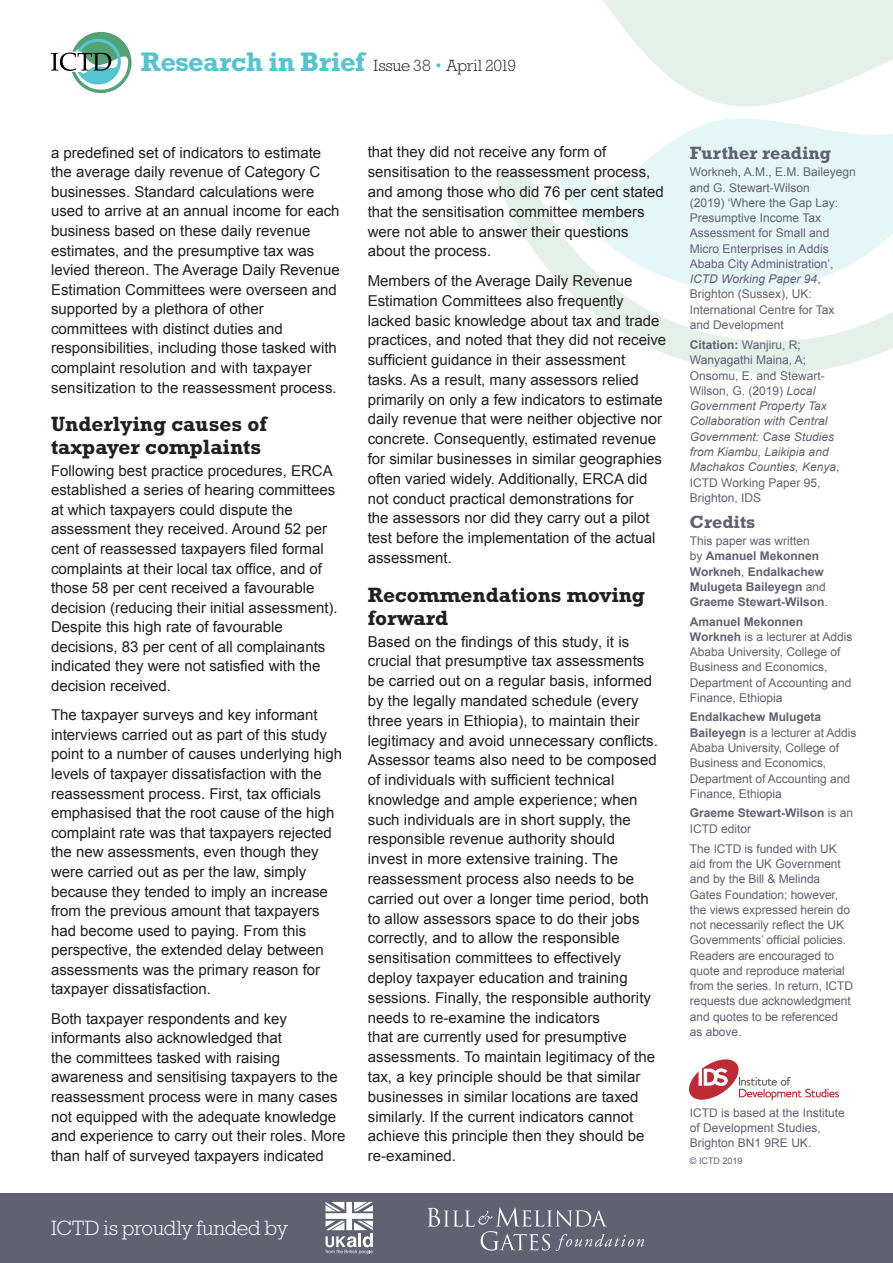
<style>
.page{position:relative;width:893px;height:1263px;background:#fff}
.page>*{position:absolute;margin:0;border:0;box-sizing:border-box;transform-origin:0 0}
.t1{font:700 21px/22.5px "Rockwell Std";color:#231f20}
.t2{font:300 21px "Rockwell Std";letter-spacing:-.015em;color:#fff}
.t3{font:700 18px "Rockwell Std";color:#606272}
.t4{font:300 16.5px "Rockwell Std";letter-spacing:-.015em;color:#231f20}
.t5{font:15px/19.8px "Arial";color:#231f20}
.t6{font:12px/15.3px "Arial";letter-spacing:-.005em;color:#606272}
.t7{font:italic 12px/15.3px "Arial";color:#606272}
.t8{font:700 12px/15.3px "Arial";color:#606272}
.t9{font:9px "Arial";color:#606272}
.s1{font-weight:700;font-size:27.3px;color:#54c5cf}
.s2{color:#54c5cf}
.s3{font-style:italic}
.s4{font-weight:700;font-style:normal}
.s5{font-style:normal}
.s6{font-weight:400}
.s7{font-weight:700}
</style>
<div class="page">
<svg style="left:494px;top:171px;width:399px;height:203px"></svg>
<svg style="left:547px;top:0;width:346px;height:292px"></svg>
<svg style="left:51px;top:32px;width:81px;height:61px"></svg>
<div style="left:0;top:1193px;width:893px;height:70px;background:#606272"></div>
<svg style="left:325px;top:1202px;width:48px;height:52px"></svg>
<img style="left:427px;top:1207px;width:217px;height:44px">
<svg style="left:689px;top:1059px;width:150px;height:41px"></svg>
<p class="t4" style="left:141px;top:56px;width:377px"><span class="s1">Research in Brief</span> Issue 38 <span class="s2">•</span> April 2019</p>
<p class="t5" style="left:51px;top:143px;width:290px">a predefined set of indicators to estimate the average daily revenue of Category C businesses. Standard calculations were used to arrive at an annual income for each business based on these daily revenue estimates, and the presumptive tax was levied thereon. The Average Daily Revenue Estimation Committees were overseen and supported by a plethora of other committees with distinct duties and responsibilities, including those tasked with complaint resolution and with taxpayer sensitization to the reassessment process.</p>
<h1 class="t1" style="left:51px;top:413px;width:217px">Underlying causes of taxpayer complaints</h1>
<p class="t5" style="left:51px;top:461px;width:288px">Following best practice procedures, ERCA established a series of hearing committees at which taxpayers could dispute the assessment they received. Around 52 per cent of reassessed taxpayers filed formal complaints at their local tax office, and of those 58 per cent received a favourable decision (reducing their initial assessment).<br>Despite this high rate of favourable decisions, 83 per cent of all complainants indicated they were not satisfied with the decision received.</p>
<p class="t5" style="left:51px;top:705px;width:292px">The taxpayer surveys and key informant interviews carried out as part of this study point to a number of causes underlying high levels of taxpayer dissatisfaction with the reassessment process. First, tax officials emphasised that the root cause of the high complaint rate was that taxpayers rejected the new assessments, even though they were carried out as per the law, simply because they tended to imply an increase from the previous amount that taxpayers had become used to paying. From this perspective, the extended delay between assessments was the primary reason for taxpayer dissatisfaction.</p>
<p class="t5" style="left:51px;top:1009px;width:296px">Both taxpayer respondents and key informants also acknowledged that<br>the committees tasked with raising awareness and sensitising taxpayers to the reassessment process were in many cases not equipped with the adequate knowledge and experience to carry out their roles. More than half of surveyed taxpayers indicated</p>
<h1 class="t2" style="left:51px;top:1216px;width:239px">ICTD is proudly funded by</h1>
<p class="t5" style="left:368px;top:142px;width:298px">that they did not receive any form of sensitisation to the reassessment process, and among those who did 76 per cent stated that the sensitisation committee members were not able to answer their questions about the process.</p>
<p class="t5" style="left:368px;top:271px;width:300px">Members of the Average Daily Revenue Estimation Committees also frequently lacked basic knowledge about tax and trade practices, and noted that they did not receive sufficient guidance in their assessment tasks. As a result, many assessors relied primarily on only a few indicators to estimate daily revenue that were neither objective nor concrete. Consequently, estimated revenue for similar businesses in similar geographies often varied widely. Additionally, ERCA did not conduct practical demonstrations for<br>the assessors nor did they carry out a pilot test before the implementation of the actual assessment.</p>
<h1 class="t1" style="left:368px;top:583px;width:279px">Recommendations moving forward</h1>
<p class="t5" style="left:368px;top:632px;width:292px">Based on the findings of this study, it is crucial that presumptive tax assessments be carried out on a regular basis, informed by the legally mandated schedule (every three years in Ethiopia), to maintain their legitimacy and avoid unnecessary conflicts.<br>Assessor teams also need to be composed of individuals with sufficient technical knowledge and ample experience; when such individuals are in short supply, the responsible revenue authority should invest in more extensive training. The reassessment process also needs to be carried out over a longer time period, both to allow assessors space to do their jobs correctly, and to allow the responsible sensitisation committees to effectively deploy taxpayer education and training sessions. Finally, the responsible authority needs to re-examine the indicators<br>that are currently used for presumptive assessments. To maintain legitimacy of the tax, a key principle should be that similar businesses in similar locations are taxed similarly. If the current indicators cannot achieve this principle then they should be re-examined.</p>
<p class="t3" style="left:690px;top:142px;width:143px">Further reading</p>
<p class="t6" style="left:690px;top:165px;width:167px">Workneh, A.M., E.M. Baileyegn and G. Stewart-Wilson<br>(2019) ‘Where the Gap Lay:<br>Presumptive Income Tax<br>Assessment for Small and<br>Micro Enterprises in Addis<br>Ababa City Administration’,<br><span class="s3">ICTD Working Paper 94</span>,<br>Brighton (Sussex), UK:<br>International Centre for Tax and Development</p>
<p class="t7" style="left:690px;top:337px;width:151px"><span class="s4">Citation:</span> <span class="s5">Wanjiru, R;<br>Wanyagathi Maina, A;<br>Onsomu, E. and Stewart-<br>Wilson, G. (2019)</span> Local<br>Government Property Tax<br>Collaboration with Central<br>Government: Case Studies from Kiambu, Laikipia and<br>Machakos Counties, Kenya<span class="s5">,<br>ICTD Working Paper 95,<br>Brighton, IDS</span></p>
<p class="t3" style="left:690px;top:511px;width:67px">Credits</p>
<p class="t8" style="left:690px;top:534px;width:139px"><span class="s6">This paper was written<br>by</span> Amanuel Mekonnen<br>Workneh<span class="s6">,</span> Endalkachew<br>Mulugeta Baileyegn <span class="s6">and<br></span>Graeme Stewart-Wilson<span class="s6">.</span></p>
<p class="t6" style="left:690px;top:614px;width:164px"><span class="s7">Amanuel Mekonnen<br>Workneh</span> is a lecturer at Addis<br>Ababa University, College of<br>Business and Economics,<br>Department of Accounting and<br>Finance, Ethiopia</p>
<p class="t6" style="left:690px;top:710px;width:168px"><span class="s7">Endalkachew Mulugeta<br>Baileyegn</span> is a lecturer at Addis<br>Ababa University, College of<br>Business and Economics,<br>Department of Accounting and<br>Finance, Ethiopia</p>
<p class="t8" style="left:690px;top:806px;width:165px">Graeme Stewart-Wilson <span class="s6">is an<br>ICTD editor</span></p>
<p class="t6" style="left:690px;top:841px;width:165px">The ICTD is funded with UK aid from the UK Government and by the Bill &amp; Melinda<br>Gates Foundation; however, the views expressed herein do not necessarily reflect the UK<br>Governments’ official policies.<br>Readers are encouraged to quote and reproduce material from the series. In return, ICTD requests due acknowledgment and quotes to be referenced as above.</p>
<p class="t6" style="left:690px;top:1105px;width:156px">ICTD is based at the Institute of Development Studies,<br>Brighton BN1 9RE UK.</p>
<p class="t9" style="left:690px;top:1155px;width:54px">© ICTD 2019</p>
</div>
